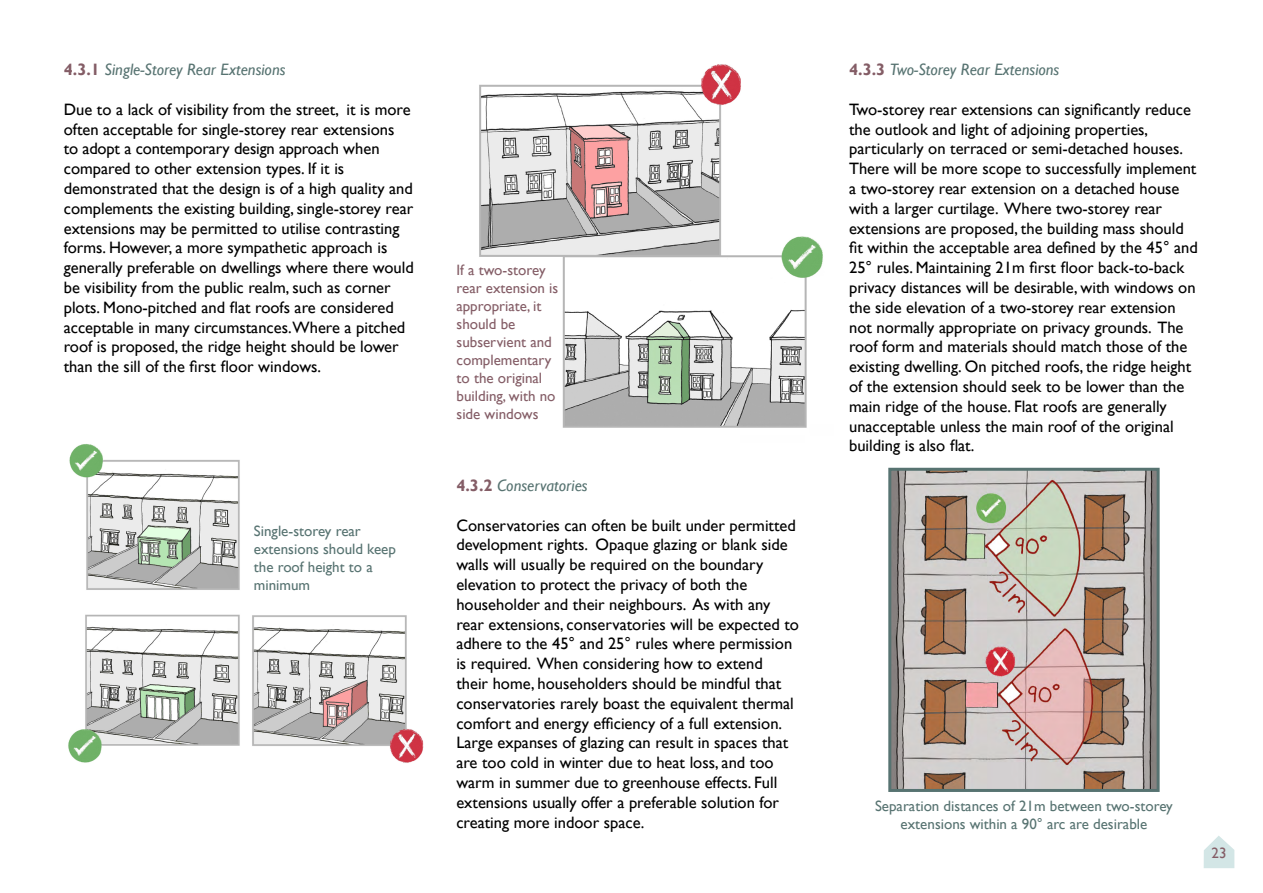
<style>
.page{position:relative;width:1263px;height:893px;background:#fff}
.page>*{position:absolute;margin:0;border:0;box-sizing:border-box;transform-origin:0 0}
.t1{font:16.5px/19.8px "Gill Sans";color:#000}
.t2{font:italic 16.5px "Gill Sans";color:#577371}
.t3{font:15px/18px "Gill Sans";color:#577371;text-align:center}
.t4{font:15px/18px "Gill Sans";color:#845d66}
.s1{font-weight:700;font-style:normal;color:#845d66}
</style>
<div class="page">
<svg style="left:1204px;top:836px;width:30px;height:32px"></svg>
<img style="left:479px;top:64px;width:344px;height:364px">
<img style="left:892px;top:472px;width:263px;height:316px">
<div style="left:888px;top:468px;width:271px;height:324px;border:3px solid #577371"></div>
<img style="left:68px;top:444px;width:172px;height:319px">
<img style="left:252px;top:615px;width:172px;height:148px">
<p class="t2" style="left:64px;top:60px;width:223px"><span class="s1">4.3.1</span> Single-Storey Rear Extensions</p>
<p class="t1" style="left:64px;top:100px;width:352px">Due to a lack of visibility from the street, it is more often acceptable for single-storey rear extensions<br>to adopt a contemporary design approach when compared to other extension types. If it is demonstrated that the design is of a high quality and complements the existing building, single-storey rear extensions may be permitted to utilise contrasting forms. However, a more sympathetic approach is generally preferable on dwellings where there would be visibility from the public realm, such as corner plots. Mono-pitched and flat roofs are considered acceptable in many circumstances.Where a pitched roof is proposed, the ridge height should be lower than the sill of the first floor windows.</p>
<p class="t3" style="left:254px;top:522px;width:143px;text-align:left">Single-storey rear extensions should keep the roof height to a minimum</p>
<p class="t4" style="left:457px;top:261px;width:103px">If a two-storey rear extension is appropriate, it should be subservient and complementary to the original building, with no side windows</p>
<p class="t2" style="left:456px;top:476px;width:133px"><span class="s1">4.3.2</span> Conservatories</p>
<p class="t1" style="left:456px;top:515px;width:344px">Conservatories can often be built under permitted development rights. Opaque glazing or blank side walls will usually be required on the boundary elevation to protect the privacy of both the householder and their neighbours. As with any rear extensions, conservatories will be expected to adhere to the 45° and 25° rules where permission is required. When considering how to extend<br>their home, householders should be mindful that conservatories rarely boast the equivalent thermal comfort and energy efficiency of a full extension.<br>Large expanses of glazing can result in spaces that are too cold in winter due to heat loss, and too warm in summer due to greenhouse effects. Full extensions usually offer a preferable solution for creating more indoor space.</p>
<p class="t2" style="left:849px;top:60px;width:212px"><span class="s1">4.3.3</span> Two-Storey Rear Extensions</p>
<p class="t1" style="left:849px;top:100px;width:350px">Two-storey rear extensions can significantly reduce the outlook and light of adjoining properties, particularly on terraced or semi-detached houses.<br>There will be more scope to successfully implement a two-storey rear extension on a detached house with a larger curtilage. Where two-storey rear extensions are proposed, the building mass should fit within the acceptable area defined by the 45° and 25° rules. Maintaining 21m first floor back-to-back privacy distances will be desirable, with windows on the side elevation of a two-storey rear extension not normally appropriate on privacy grounds. The roof form and materials should match those of the existing dwelling. On pitched roofs, the ridge height of the extension should seek to be lower than the main ridge of the house. Flat roofs are generally unacceptable unless the main roof of the original building is also flat.</p>
<p class="t3" style="left:875px;top:797px;width:299px">Separation distances of 21m between two-storey extensions within a 90° arc are desirable</p>
<p class="t4" style="left:1211px;top:844px;width:16px">23</p>
</div>
